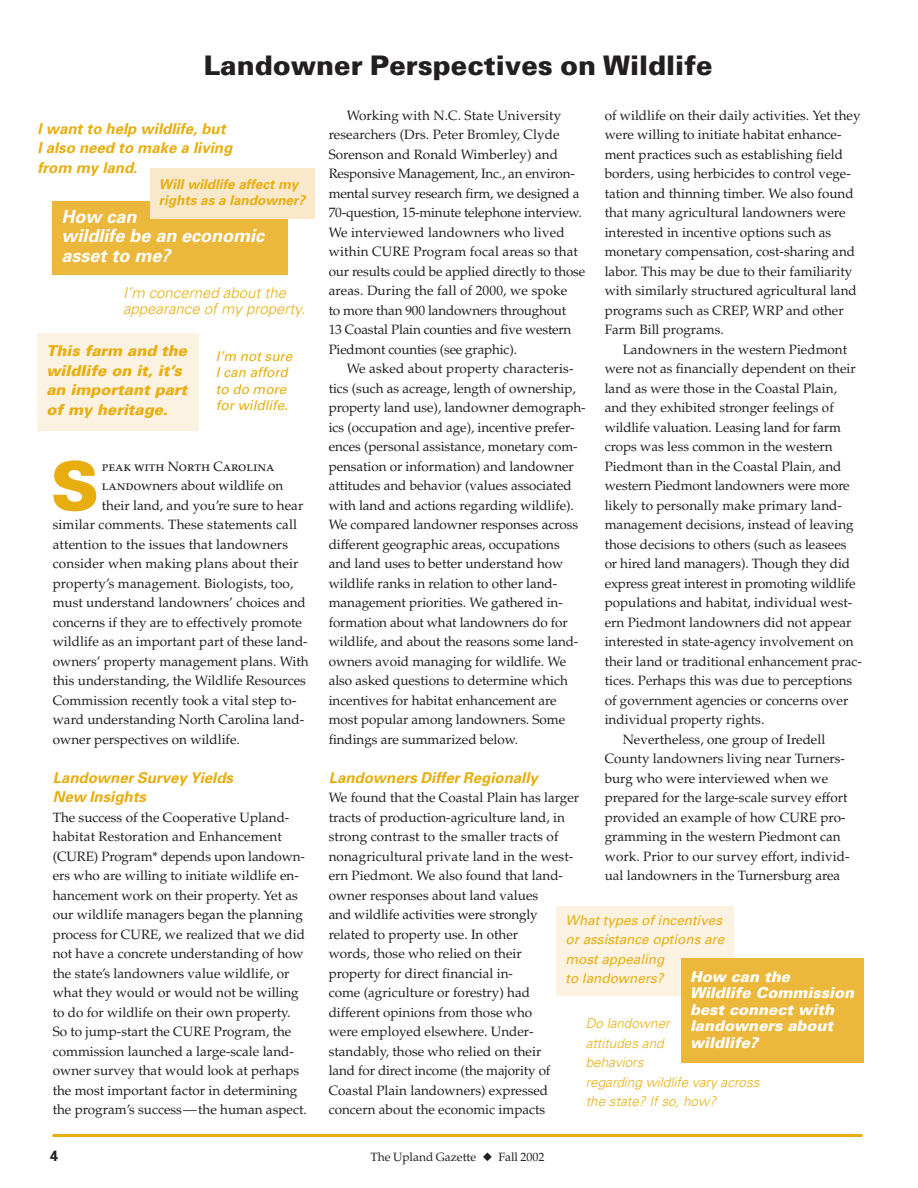
<style>
.page{position:relative;width:918px;height:1188px;background:#fff}
.page>*{position:absolute;margin:0;border:0;box-sizing:border-box;transform-origin:0 0}
.t1{font:900 67.65px "Univers";color:#e8ae10}
.t2{font:900 27px "Univers";color:#231f20}
.t3{font:italic 700 18px/19.5px "Univers";color:#fff}
.t4{font:italic 700 15px/19.5px "Univers";color:#e8ae10}
.t5{font:italic 900 15px/16.5px "Univers";color:#fff}
.t6{font:italic 900 15px/19.5px "Univers";color:#e8ae10}
.t7{font:italic 300 15px/16.5px "Univers";color:#e8ae10}
.t8{font:700 15px "Univers";color:#231f20}
.t9{font:13.5px/19.5px "Palatino";color:#231f20}
.t10{font:italic 13.5px/16.5px "Univers";color:#e8ae10}
.t11{font:italic 300 13.5px/19.5px "Univers";color:#e8ae10}
.t12{font:italic 700 13.5px/16.5px "Univers";color:#e8ae10}
.t13{font:13.5px "Palatino SC";letter-spacing:-.005em;color:#231f20}
.t14{font:12px "Palatino";color:#231f20}
.s1{font-family:"Palatino SC"}
</style>
<div class="page">
<hr style="left:52px;top:1134px;width:810px;height:3px;background:#e8ae10">
<div style="left:38px;top:333px;width:162px;height:97px;background:#fcf2e2"></div>
<div style="left:52px;top:201px;width:236px;height:73px;background:#ebb83c"></div>
<div style="left:150px;top:168px;width:165px;height:51px;background:#f9e8ca"></div>
<div style="left:557px;top:906px;width:177px;height:89px;background:#fcf2e2"></div>
<div style="left:681px;top:958px;width:183px;height:106px;background:#ebb83c"></div>
<h2 class="t2" style="left:204px;top:55px;width:510px">Landowner Perspectives on Wildlife</h2>
<p class="t4" style="left:37px;top:120px;width:196px">I want to help wildlife, but<br>I also need to make a living from my land.</p>
<p class="t12" style="left:159px;top:177px;width:148px">Will wildlife affect my rights as a landowner?</p>
<h3 class="t3" style="left:61px;top:208px;width:204px">How can<br>wildlife be an economic asset to me?</h3>
<p class="t7" style="left:123px;top:286px;width:184px">I’m concerned about the appearance of my property.</p>
<p class="t6" style="left:47px;top:343px;width:142px">This farm and the wildlife on it, it’s an important part of my heritage.</p>
<p class="t10" style="left:216px;top:349px;width:78px">I’m not sure<br>I can afford to do more for wildlife.</p>
<h1 class="t1" style="left:50px;top:461px;width:50px">S</h1>
<p class="t13" style="left:102px;top:461px;width:174px">peak with North Carolina</p>
<p class="t9" style="left:102px;top:478px;width:183px"><span class="s1">land</span>owners about wildlife on</p>
<p class="t9" style="left:102px;top:497px;width:203px">their land, and you’re sure to hear</p>
<p class="t9" style="left:53px;top:517px;width:246px">similar comments. These statements call</p>
<p class="t9" style="left:53px;top:536px;width:237px">attention to the issues that landowners</p>
<p class="t9" style="left:53px;top:556px;width:247px">consider when making plans about their</p>
<p class="t9" style="left:53px;top:575px;width:242px">property’s management. Biologists, too,</p>
<p class="t9" style="left:53px;top:595px;width:255px">must understand landowners’ choices and</p>
<p class="t9" style="left:53px;top:614px;width:251px">concerns if they are to effectively promote</p>
<p class="t9" style="left:53px;top:634px;width:257px">wildlife as an important part of these land-</p>
<p class="t9" style="left:53px;top:653px;width:257px">owners’ property management plans. With</p>
<p class="t9" style="left:53px;top:673px;width:255px">this understanding, the Wildlife Resources</p>
<p class="t9" style="left:53px;top:692px;width:245px">Commission recently took a vital step to-</p>
<p class="t9" style="left:53px;top:712px;width:253px">ward understanding North Carolina land-</p>
<p class="t9" style="left:53px;top:731px;width:189px">owner perspectives on wildlife.</p>
<p class="t4" style="left:53px;top:769px;width:182px">Landowner Survey Yields<br>New Insights</p>
<p class="t9" style="left:53px;top:809px;width:256px">The success of the Cooperative Upland&shy;habitat Restoration and Enhancement (CURE) Program* depends upon landown&shy;ers who are willing to initiate wildlife en&shy;hancement work on their property. Yet as our wildlife managers began the planning process for CURE, we realized that we did not have a concrete understanding of how the state’s landowners value wildlife, or what they would or would not be willing to do for wildlife on their own property.<br>So to jump-start the CURE Program, the commission launched a large-scale land&shy;owner survey that would look at perhaps the most important factor in determining the program’s success—the human aspect.</p>
<p class="t9" style="left:605px;top:107px;width:257px">of wildlife on their daily activities. Yet they were willing to initiate habitat enhance&shy;ment practices such as establishing field borders, using herbicides to control vege&shy;tation and thinning timber. We also found that many agricultural landowners were interested in incentive options such as monetary compensation, cost-sharing and labor. This may be due to their familiarity with similarly structured agricultural land programs such as CREP, WRP and other Farm Bill programs.</p>
<p class="t9" style="left:623px;top:341px;width:226px">Landowners in the western Piedmont</p>
<p class="t9" style="left:605px;top:361px;width:253px">were not as financially dependent on their</p>
<p class="t9" style="left:605px;top:380px;width:234px">land as were those in the Coastal Plain,</p>
<p class="t9" style="left:605px;top:400px;width:231px">and they exhibited stronger feelings of</p>
<p class="t9" style="left:605px;top:419px;width:238px">wildlife valuation. Leasing land for farm</p>
<p class="t9" style="left:605px;top:439px;width:230px">crops was less common in the western</p>
<p class="t9" style="left:605px;top:458px;width:238px">Piedmont than in the Coastal Plain, and</p>
<p class="t9" style="left:605px;top:478px;width:247px">western Piedmont landowners were more</p>
<p class="t9" style="left:605px;top:497px;width:239px">likely to personally make primary land-</p>
<p class="t9" style="left:605px;top:517px;width:250px">management decisions, instead of leaving</p>
<p class="t9" style="left:605px;top:536px;width:243px">those decisions to others (such as leasees</p>
<p class="t9" style="left:605px;top:556px;width:247px">or hired land managers). Though they did</p>
<p class="t9" style="left:605px;top:575px;width:253px">express great interest in promoting wildlife</p>
<p class="t9" style="left:605px;top:595px;width:249px">populations and habitat, individual west-</p>
<p class="t9" style="left:605px;top:614px;width:248px">ern Piedmont landowners did not appear</p>
<p class="t9" style="left:605px;top:634px;width:250px">interested in state-agency involvement on</p>
<p class="t9" style="left:605px;top:653px;width:259px">their land or traditional enhancement prac-</p>
<p class="t9" style="left:605px;top:673px;width:249px">tices. Perhaps this was due to perceptions</p>
<p class="t9" style="left:605px;top:692px;width:245px">of government agencies or concerns over</p>
<p class="t9" style="left:605px;top:712px;width:161px">individual property rights.</p>
<p class="t9" style="left:623px;top:731px;width:204px">Nevertheless, one group of Iredell</p>
<p class="t9" style="left:605px;top:751px;width:242px">County landowners living near Turners-</p>
<p class="t9" style="left:605px;top:770px;width:225px">burg who were interviewed when we</p>
<p class="t9" style="left:605px;top:790px;width:244px">prepared for the large-scale survey effort</p>
<p class="t9" style="left:605px;top:809px;width:242px">provided an example of how CURE pro-</p>
<p class="t9" style="left:605px;top:829px;width:237px">gramming in the western Piedmont can</p>
<p class="t9" style="left:605px;top:848px;width:246px">work. Prior to our survey effort, individ-</p>
<p class="t9" style="left:605px;top:868px;width:237px">ual landowners in the Turnersburg area</p>
<p class="t9" style="left:329px;top:107px;width:258px;text-indent:18px">Working with N.C. State University researchers (Drs. Peter Bromley, Clyde Sorenson and Ronald Wimberley) and Responsive Management, Inc., an environ&shy;mental survey research firm, we designed a 70-question, 15-minute telephone interview.<br>We interviewed landowners who lived within CURE Program focal areas so that our results could be applied directly to those areas. During the fall of 2000, we spoke<br>to more than 900 landowners throughout<br>13 Coastal Plain counties and five western Piedmont counties (see graphic).</p>
<p class="t9" style="left:329px;top:361px;width:259px;text-indent:18px">We asked about property characteris&shy;tics (such as acreage, length of ownership, property land use), landowner demograph&shy;ics (occupation and age), incentive prefer&shy;ences (personal assistance, monetary com&shy;pensation or information) and landowner attitudes and behavior (values associated with land and actions regarding wildlife).<br>We compared landowner responses across different geographic areas, occupations and land uses to better understand how wildlife ranks in relation to other land&shy;management priorities. We gathered in&shy;formation about what landowners do for wildlife, and about the reasons some land&shy;owners avoid managing for wildlife. We also asked questions to determine which incentives for habitat enhancement are most popular among landowners. Some findings are summarized below.</p>
<p class="t4" style="left:329px;top:769px;width:211px">Landowners Differ Regionally</p>
<p class="t9" style="left:329px;top:790px;width:252px">We found that the Coastal Plain has larger tracts of production-agriculture land, in strong contrast to the smaller tracts of nonagricultural private land in the west&shy;ern Piedmont. We also found that land&shy;owner responses about land values<br>and wildlife activities were strongly related to property use. In other<br>words, those who relied on their<br>property for direct financial in-<br>come (agriculture or forestry) had different opinions from those who<br>were employed elsewhere. Under&shy;standably, those who relied on their<br>land for direct income (the majority of Coastal Plain landowners) expressed concern about the economic impacts</p>
<p class="t10" style="left:566px;top:911px;width:160px;line-height:19.5px">What types of incentives or assistance options are most appealing<br>to landowners?</p>
<p class="t11" style="left:586px;top:1015px;width:175px">Do landowner<br>attitudes and<br>behaviors<br>regarding wildlife vary across the state? If so, how?</p>
<p class="t5" style="left:690px;top:970px;width:166px">How can the<br>Wildlife Commission best connect with landowners about wildlife?</p>
<p class="t8" style="left:50px;top:1150px;width:10px">4</p>
<p class="t14" style="left:371px;top:1152px;width:175px">The Upland Gazette ◆ Fall 2002</p>
</div>
